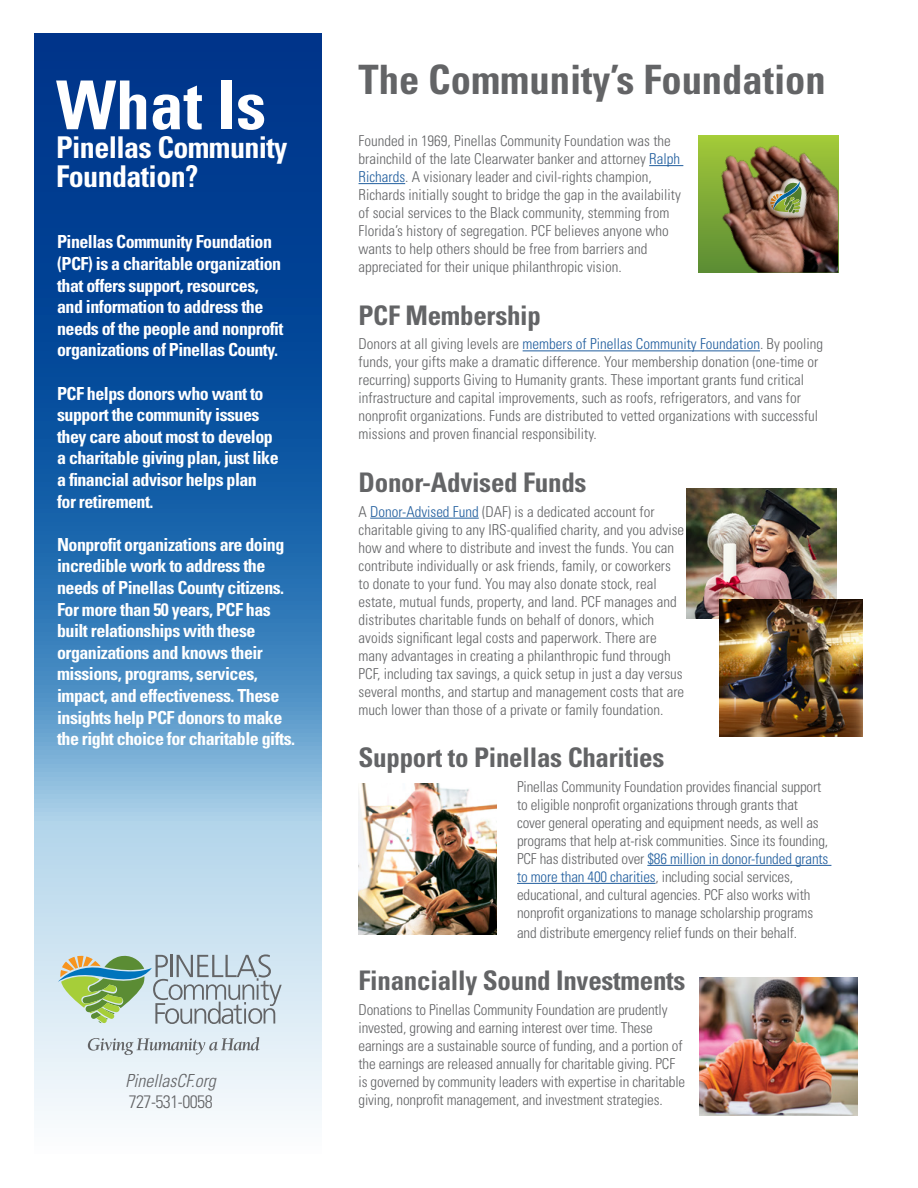
<style>
.page{position:relative;width:918px;height:1188px;background:#fff}
.page>*{position:absolute;margin:0;border:0;box-sizing:border-box;transform-origin:0 0}
.t1{font:700 condensed 67.5px "Univers";color:#fff}
.t2{font:700 condensed 40.5px "Univers LT Std";color:#636466}
.t3{font:700 condensed 30px/28.8px "Univers LT Std";letter-spacing:-.02em;color:#fff}
.t4{font:700 condensed 27px "Univers LT Std";letter-spacing:-.01em;color:#636466}
.t5{font:700 condensed 18px/21.6px "Univers LT Std";letter-spacing:-.03em;color:#fff}
.t6{font:italic 300 condensed 18px "Univers LT Std";color:#636466}
.t7{font:300 condensed 18px "Univers LT Std";letter-spacing:-.03em;color:#636466}
.t8{font:300 condensed 15px/18px "Univers LT Std";color:#636466}
.s1{color:#215e9e}
</style>
<div class="page">
<svg style="left:34px;top:34px;width:287px;height:1081px;background:#487fb8"></svg>
<hr style="left:649px;top:165px;width:34px;height:1px;background:#215e9e">
<hr style="left:359px;top:183px;width:46px;height:1px;background:#215e9e">
<hr style="left:523px;top:351px;width:237px;height:1px;background:#215e9e">
<hr style="left:370px;top:518px;width:109px;height:1px;background:#215e9e">
<hr style="left:647px;top:865px;width:184px;height:1px;background:#215e9e">
<hr style="left:517px;top:883px;width:139px;height:1px;background:#215e9e">
<img style="left:687px;top:489px;width:149px;height:130px">
<img style="left:719px;top:600px;width:144px;height:137px">
<img style="left:359px;top:783px;width:138px;height:152px">
<img style="left:700px;top:978px;width:157px;height:137px">
<svg style="left:88px;top:1037px;width:172px;height:18px;background:#c8d1d7"></svg>
<svg style="left:58px;top:954px;width:224px;height:70px;background:#b2c7be"></svg>
<img style="left:698px;top:135px;width:140px;height:138px">
<svg style="left:770px;top:182px;width:33px;height:31px"></svg>
<h1 class="t1" style="left:56px;top:64px;width:211px">What Is</h1>
<h3 class="t3" style="left:56px;top:133px;width:233px">Pinellas Community<br>Foundation?</h3>
<p class="t5" style="left:57px;top:231px;width:228px">Pinellas Community Foundation (PCF) is a charitable organization that offers support, resources, and information to address the needs of the people and nonprofit organizations of Pinellas County.</p>
<p class="t5" style="left:57px;top:382px;width:223px">PCF helps donors who want to support the community issues they care about most to develop a charitable giving plan, just like a financial advisor helps plan for retirement.</p>
<p class="t5" style="left:57px;top:534px;width:240px">Nonprofit organizations are doing incredible work to address the needs of Pinellas County citizens.<br>For more than 50 years, PCF has built relationships with these organizations and knows their missions, programs, services, impact, and effectiveness. These insights help PCF donors to make the right choice for charitable gifts.</p>
<p class="t6" style="left:126px;top:1069px;width:92px">PinellasCF.org</p>
<p class="t7" style="left:129px;top:1091px;width:85px">727-531-0058</p>
<h2 class="t2" style="left:359px;top:55px;width:469px">The Community’s Foundation</h2>
<p class="t8" style="left:359px;top:132px;width:324px">Founded in 1969, Pinellas Community Foundation was the brainchild of the late Clearwater banker and attorney <span class="s1">Ralph Richards</span>. A visionary leader and civil-rights champion, Richards initially sought to bridge the gap in the availability of social services to the Black community, stemming from Florida’s history of segregation. PCF believes anyone who wants to help others should be free from barriers and appreciated for their unique philanthropic vision.</p>
<h3 class="t4" style="left:359px;top:298px;width:184px">PCF Membership</h3>
<p class="t8" style="left:359px;top:335px;width:466px">Donors at all giving levels are <span class="s1">members of Pinellas Community Foundation</span>. By pooling funds, your gifts make a dramatic difference. Your membership donation (one-time or recurring) supports Giving to Humanity grants. These important grants fund critical infrastructure and capital improvements, such as roofs, refrigerators, and vans for nonprofit organizations. Funds are distributed to vetted organizations with successful missions and proven financial responsibility.</p>
<h3 class="t4" style="left:359px;top:466px;width:230px">Donor-Advised Funds</h3>
<p class="t8" style="left:359px;top:502px;width:327px">A <span class="s1">Donor-Advised Fund</span> (DAF) is a dedicated account for charitable giving to any IRS-qualified charity, and you advise how and where to distribute and invest the funds. You can contribute individually or ask friends, family, or coworkers to donate to your fund. You may also donate stock, real estate, mutual funds, property, and land. PCF manages and distributes charitable funds on behalf of donors, which avoids significant legal costs and paperwork. There are many advantages in creating a philanthropic fund through PCF, including tax savings, a quick setup in just a day versus several months, and startup and management costs that are much lower than those of a private or family foundation.</p>
<h3 class="t4" style="left:359px;top:741px;width:307px">Support to Pinellas Charities</h3>
<p class="t8" style="left:517px;top:778px;width:313px">Pinellas Community Foundation provides financial support to eligible nonprofit organizations through grants that cover general operating and equipment needs, as well as programs that help at-risk communities. Since its founding, PCF has distributed over <span class="s1">$86 million in donor-funded grants to more than 400 charities</span>, including social services, educational, and cultural agencies. PCF also works with nonprofit organizations to manage scholarship programs</p>
<p class="t8" style="left:517px;top:923px;width:282px">and distribute emergency relief funds on their behalf.</p>
<h3 class="t4" style="left:359px;top:964px;width:328px">Financially Sound Investments</h3>
<p class="t8" style="left:359px;top:1001px;width:328px">Donations to Pinellas Community Foundation are prudently invested, growing and earning interest over time. These earnings are a sustainable source of funding, and a portion of the earnings are released annually for charitable giving. PCF is governed by community leaders with expertise in charitable giving, nonprofit management, and investment strategies.</p>
</div>
